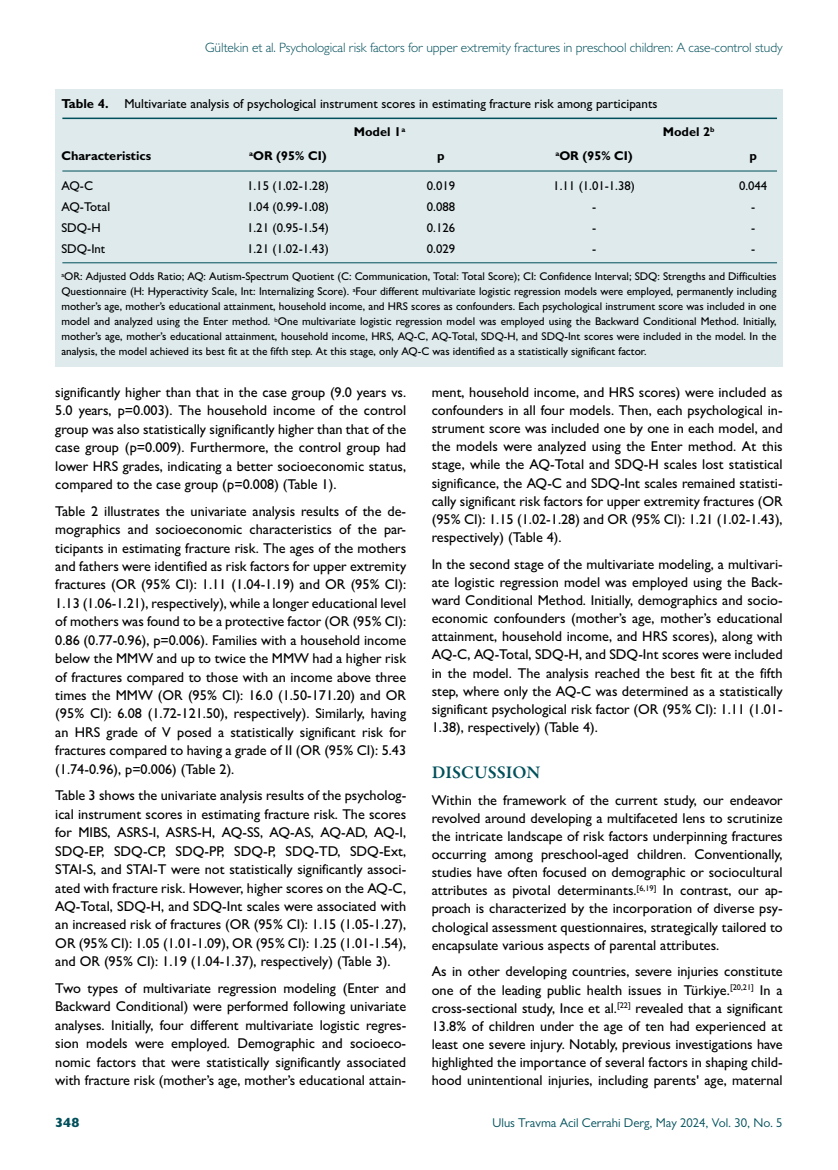
<style>
.page{position:relative;width:838px;height:1170px;background:#fff}
.page>*{position:absolute;margin:0;border:0;box-sizing:border-box;transform-origin:0 0}
.t1{font:600 18px "Garamond Premr Pro";color:#004f5a}
.t2{font:500 14.25px/18.5px "Gill Sans MT Pro";color:#000;text-align:justify}
.t3{font:300 13.5px "Gill Sans MT Pro";letter-spacing:-.005em;color:#004f5a}
.t4{font:800 13.5px "Gill Sans MT Pro";color:#004f5a}
.t5{font:500 13.05px "Gill Sans MT Pro";color:#000}
.t6{font:500 12.75px "Gill Sans MT Pro";color:#000}
.t7{font:700 12.75px "Gill Sans MT Pro";color:#000}
.t8{font:12.75px "Gill Sans MT Pro";color:#004f5a}
.t9{font:500 11.25px/15px "Gill Sans MT Pro";color:#000;text-align:justify}
.s1{font-weight:700}
</style>
<div class="page">
<div style="left:55px;top:89px;width:727px;height:277px;background:#deeaec"></div>
<hr style="left:62px;top:118px;width:715px;height:1px;background:#004f5a">
<hr style="left:62px;top:171px;width:715px;height:1px;background:#004f5a">
<hr style="left:62px;top:262px;width:715px;height:1px;background:#004f5a">
<p class="t3" style="left:205px;top:39px;width:579px">Gültekin et al. Psychological risk factors for upper extremity fractures in preschool children: A case-control study</p>
<p class="t5" style="left:61px;top:96px;width:597px"><span class="s1">Table 4.</span> Multivariate analysis of psychological instrument scores in estimating fracture risk among participants</p>
<p class="t7" style="left:354px;top:124px;width:53px">Model 1<sup>a</sup></p>
<p class="t7" style="left:662px;top:124px;width:53px">Model 2<sup>b</sup></p>
<p class="t7" style="left:61px;top:148px;width:91px">Characteristics</p>
<p class="t7" style="left:249px;top:148px;width:79px"><sup>a</sup>OR (95% CI)</p>
<p class="t7" style="left:437px;top:148px;width:9px">p</p>
<p class="t7" style="left:555px;top:148px;width:79px"><sup>a</sup>OR (95% CI)</p>
<p class="t7" style="left:749px;top:148px;width:9px">p</p>
<p class="t6" style="left:61px;top:178px;width:33px">AQ-C</p>
<p class="t6" style="left:247px;top:178px;width:83px">1.15 (1.02-1.28)</p>
<p class="t6" style="left:427px;top:178px;width:30px">0.019</p>
<p class="t6" style="left:553px;top:178px;width:83px">1.11 (1.01-1.38)</p>
<p class="t6" style="left:739px;top:178px;width:30px">0.044</p>
<p class="t6" style="left:61px;top:199px;width:50px">AQ-Total</p>
<p class="t6" style="left:247px;top:199px;width:83px">1.04 (0.99-1.08)</p>
<p class="t6" style="left:427px;top:199px;width:30px">0.088</p>
<p class="t6" style="left:592px;top:199px;width:6px">-</p>
<p class="t6" style="left:751px;top:199px;width:6px">-</p>
<p class="t6" style="left:61px;top:220px;width:41px">SDQ-H</p>
<p class="t6" style="left:247px;top:220px;width:83px">1.21 (0.95-1.54)</p>
<p class="t6" style="left:427px;top:220px;width:30px">0.126</p>
<p class="t6" style="left:592px;top:220px;width:6px">-</p>
<p class="t6" style="left:751px;top:220px;width:6px">-</p>
<p class="t6" style="left:61px;top:241px;width:46px">SDQ-Int</p>
<p class="t6" style="left:247px;top:241px;width:83px">1.21 (1.02-1.43)</p>
<p class="t6" style="left:427px;top:241px;width:30px">0.029</p>
<p class="t6" style="left:592px;top:241px;width:6px">-</p>
<p class="t6" style="left:751px;top:241px;width:6px">-</p>
<p class="t9" style="left:61px;top:269px;width:716px"><sup>a</sup>OR: Adjusted Odds Ratio; AQ: Autism-Spectrum Quotient (C: Communication, Total: Total Score); CI: Confidence Interval; SDQ: Strengths and Difficulties Questionnaire (H: Hyperactivity Scale, Int: Internalizing Score). <sup>a</sup>Four different multivariate logistic regression models were employed, permanently including mother’s age, mother’s educational attainment, household income, and HRS scores as confounders. Each psychological instrument score was included in one model and analyzed using the Enter method. <sup>b</sup>One multivariate logistic regression model was employed using the Backward Conditional Method. Initially, mother’s age, mother’s educational attainment, household income, HRS, AQ-C, AQ-Total, SDQ-H, and SDQ-Int scores were included in the model. In the analysis, the model achieved its best fit at the fifth step. At this stage, only AQ-C was identified as a statistically significant factor.</p>
<p class="t2" style="left:55px;top:382px;width:352px">significantly higher than that in the case group (9.0 years vs.<br>5.0 years, p=0.003). The household income of the control group was also statistically significantly higher than that of the case group (p=0.009). Furthermore, the control group had lower HRS grades, indicating a better socioeconomic status, compared to the case group (p=0.008) (Table 1).</p>
<p class="t2" style="left:55px;top:501px;width:352px">Table 2 illustrates the univariate analysis results of the de&shy;mographics and socioeconomic characteristics of the par&shy;ticipants in estimating fracture risk. The ages of the mothers and fathers were identified as risk factors for upper extremity fractures (OR (95% CI): 1.11 (1.04-1.19) and OR (95% CI):<br>1.13 (1.06-1.21), respectively), while a longer educational level of mothers was found to be a protective factor (OR (95% CI):<br>0.86 (0.77-0.96), p=0.006). Families with a household income below the MMW and up to twice the MMW had a higher risk of fractures compared to those with an income above three times the MMW (OR (95% CI): 16.0 (1.50-171.20) and OR (95% CI): 6.08 (1.72-121.50), respectively). Similarly, having an HRS grade of V posed a statistically significant risk for fractures compared to having a grade of II (OR (95% CI): 5.43 (1.74-0.96), p=0.006) (Table 2).</p>
<p class="t2" style="left:55px;top:786px;width:352px">Table 3 shows the univariate analysis results of the psycholog&shy;ical instrument scores in estimating fracture risk. The scores for MIBS, ASRS-I, ASRS-H, AQ-SS, AQ-AS, AQ-AD, AQ-I, SDQ-EP, SDQ-CP, SDQ-PP, SDQ-P, SDQ-TD, SDQ-Ext, STAI-S, and STAI-T were not statistically significantly associ&shy;ated with fracture risk. However, higher scores on the AQ-C, AQ-Total, SDQ-H, and SDQ-Int scales were associated with an increased risk of fractures (OR (95% CI): 1.15 (1.05-1.27), OR (95% CI): 1.05 (1.01-1.09), OR (95% CI): 1.25 (1.01-1.54), and OR (95% CI): 1.19 (1.04-1.37), respectively) (Table 3).</p>
<p class="t2" style="left:55px;top:978px;width:352px">Two types of multivariate regression modeling (Enter and Backward Conditional) were performed following univariate analyses. Initially, four different multivariate logistic regres&shy;sion models were employed. Demographic and socioeco&shy;nomic factors that were statistically significantly associated with fracture risk (mother’s age, mother’s educational attain-</p>
<p class="t2" style="left:432px;top:383px;width:352px">ment, household income, and HRS scores) were included as confounders in all four models. Then, each psychological in&shy;strument score was included one by one in each model, and the models were analyzed using the Enter method. At this stage, while the AQ-Total and SDQ-H scales lost statistical significance, the AQ-C and SDQ-Int scales remained statisti&shy;cally significant risk factors for upper extremity fractures (OR (95% CI): 1.15 (1.02-1.28) and OR (95% CI): 1.21 (1.02-1.43), respectively) (Table 4).</p>
<p class="t2" style="left:432px;top:554px;width:352px">In the second stage of the multivariate modeling, a multivari&shy;ate logistic regression model was employed using the Back&shy;ward Conditional Method. Initially, demographics and socio&shy;economic confounders (mother’s age, mother’s educational attainment, household income, and HRS scores), along with AQ-C, AQ-Total, SDQ-H, and SDQ-Int scores were included in the model. The analysis reached the best fit at the fifth step, where only the AQ-C was determined as a statistically significant psychological risk factor (OR (95% CI): 1.11 (1.01- 1.38), respectively) (Table 4).</p>
<p class="t1" style="left:432px;top:761px;width:110px">DISCUSSION</p>
<p class="t2" style="left:432px;top:790px;width:352px">Within the framework of the current study, our endeavor revolved around developing a multifaceted lens to scrutinize the intricate landscape of risk factors underpinning fractures occurring among preschool-aged children. Conventionally, studies have often focused on demographic or sociocultural attributes as pivotal determinants.<sup>[6,19]</sup> In contrast, our ap&shy;proach is characterized by the incorporation of diverse psy&shy;chological assessment questionnaires, strategically tailored to encapsulate various aspects of parental attributes.</p>
<p class="t2" style="left:432px;top:962px;width:352px">As in other developing countries, severe injuries constitute one of the leading public health issues in Türkiye.<sup>[20,21]</sup> In a cross-sectional study, Ince et al.<sup>[22]</sup> revealed that a significant 13.8% of children under the age of ten had experienced at least one severe injury. Notably, previous investigations have highlighted the importance of several factors in shaping child&shy;hood unintentional injuries, including parents' age, maternal</p>
<p class="t4" style="left:55px;top:1114px;width:26px">348</p>
<p class="t8" style="left:492px;top:1115px;width:291px">Ulus Travma Acil Cerrahi Derg, May 2024, Vol. 30, No. 5</p>
</div>
